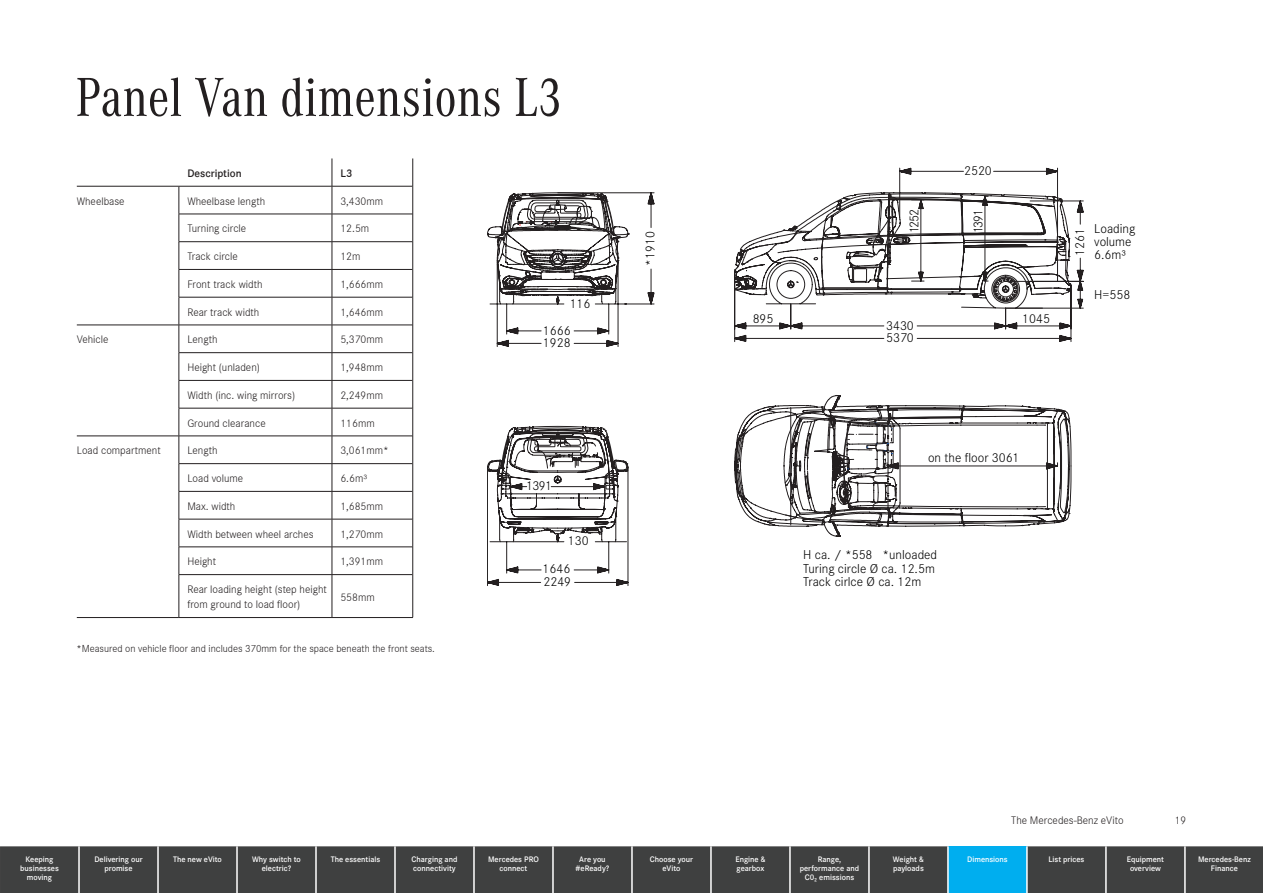
<style>
.page{position:relative;width:1263px;height:893px;background:#fff}
.page>*{position:absolute;margin:0;border:0;box-sizing:border-box;transform-origin:0 0}
.t1{font:57px "Daimler CAC";color:#231f20}
.t2{font:300 13.35px/13.4px "Daimler CS";color:#000001}
.t3{font:300 11.25px/15.1px "Daimler CS";color:#231f20}
.t4{font:600 11.25px "Daimler CS";color:#231f20}
.t5{font:300 10.5px "Daimler CS";color:#231f20}
.Contents_cell{font:600 8.25px/9px "Daimler CS";color:#fff;text-align:center}
</style>
<div class="page">
<svg style="left:77px;top:158px;width:335px;height:459px"></svg>
<hr style="left:77px;top:186px;width:102px;height:1px;background:#231f20">
<hr style="left:179px;top:186px;width:153px;height:1px;background:#231f20">
<hr style="left:332px;top:186px;width:81px;height:1px;background:#231f20">
<hr style="left:179px;top:214px;width:153px;height:1px;background:#231f20">
<hr style="left:332px;top:214px;width:81px;height:1px;background:#231f20">
<hr style="left:179px;top:241px;width:153px;height:1px;background:#231f20">
<hr style="left:332px;top:241px;width:81px;height:1px;background:#231f20">
<hr style="left:179px;top:269px;width:153px;height:1px;background:#231f20">
<hr style="left:332px;top:269px;width:81px;height:1px;background:#231f20">
<hr style="left:179px;top:297px;width:153px;height:1px;background:#231f20">
<hr style="left:332px;top:297px;width:81px;height:1px;background:#231f20">
<hr style="left:77px;top:325px;width:102px;height:1px;background:#231f20">
<hr style="left:179px;top:325px;width:153px;height:1px;background:#231f20">
<hr style="left:332px;top:325px;width:81px;height:1px;background:#231f20">
<hr style="left:179px;top:352px;width:153px;height:1px;background:#231f20">
<hr style="left:332px;top:352px;width:81px;height:1px;background:#231f20">
<hr style="left:179px;top:380px;width:153px;height:1px;background:#231f20">
<hr style="left:332px;top:380px;width:81px;height:1px;background:#231f20">
<hr style="left:179px;top:408px;width:153px;height:1px;background:#231f20">
<hr style="left:332px;top:408px;width:81px;height:1px;background:#231f20">
<hr style="left:77px;top:436px;width:102px;height:1px;background:#231f20">
<hr style="left:179px;top:436px;width:153px;height:1px;background:#231f20">
<hr style="left:332px;top:436px;width:81px;height:1px;background:#231f20">
<hr style="left:179px;top:463px;width:153px;height:1px;background:#231f20">
<hr style="left:332px;top:463px;width:81px;height:1px;background:#231f20">
<hr style="left:179px;top:491px;width:153px;height:1px;background:#231f20">
<hr style="left:332px;top:491px;width:81px;height:1px;background:#231f20">
<hr style="left:179px;top:519px;width:153px;height:1px;background:#231f20">
<hr style="left:332px;top:519px;width:81px;height:1px;background:#231f20">
<hr style="left:179px;top:547px;width:153px;height:1px;background:#231f20">
<hr style="left:332px;top:547px;width:81px;height:1px;background:#231f20">
<hr style="left:179px;top:574px;width:153px;height:1px;background:#231f20">
<hr style="left:332px;top:574px;width:81px;height:1px;background:#231f20">
<hr style="left:77px;top:617px;width:102px;height:1px;background:#231f20">
<hr style="left:179px;top:617px;width:153px;height:1px;background:#231f20">
<hr style="left:332px;top:617px;width:81px;height:1px;background:#231f20">
<svg style="left:179px;top:186px;width:1px;height:388px"></svg>
<hr style="left:179px;top:575px;width:1px;height:42px;background:#231f20">
<hr style="left:332px;top:575px;width:1px;height:42px;background:#231f20">
<svg style="left:332px;top:158px;width:1px;height:416px"></svg>
<svg style="left:412px;top:158px;width:1px;height:417px"></svg>
<hr style="left:412px;top:575px;width:1px;height:42px;background:#231f20">
<svg style="left:741px;top:395px;width:331px;height:142px"></svg>
<svg style="left:886px;top:395px;width:172px;height:115px"></svg>
<svg style="left:887px;top:395px;width:159px;height:142px"></svg>
<svg style="left:1072px;top:200px;width:12px;height:109px"></svg>
<svg style="left:734px;top:167px;width:338px;height:175px"></svg>
<svg style="left:489px;top:192px;width:166px;height:144px"></svg>
<svg style="left:734px;top:426px;width:22px;height:111px"></svg>
<svg style="left:487px;top:336px;width:142px;height:250px"></svg>
<div style="left:0;top:846px;width:1262px;height:47px;background:#3f4040"></div>
<div style="left:948px;top:846px;width:79px;height:47px;background:#00aeef"></div>
<hr style="left:78px;top:846px;width:2px;height:47px;background:#fff">
<hr style="left:157px;top:846px;width:2px;height:47px;background:#fff">
<hr style="left:236px;top:846px;width:2px;height:47px;background:#fff">
<hr style="left:315px;top:846px;width:2px;height:47px;background:#fff">
<hr style="left:394px;top:846px;width:2px;height:47px;background:#fff">
<hr style="left:473px;top:846px;width:2px;height:47px;background:#fff">
<hr style="left:552px;top:846px;width:2px;height:47px;background:#fff">
<hr style="left:631px;top:846px;width:2px;height:47px;background:#fff">
<hr style="left:710px;top:846px;width:2px;height:47px;background:#fff">
<hr style="left:789px;top:846px;width:2px;height:47px;background:#fff">
<hr style="left:868px;top:846px;width:2px;height:47px;background:#fff">
<hr style="left:1105px;top:846px;width:2px;height:47px;background:#fff">
<hr style="left:1184px;top:846px;width:2px;height:47px;background:#fff">
<hr style="left:947px;top:846px;width:2px;height:47px;background:#fff">
<hr style="left:1026px;top:846px;width:2px;height:47px;background:#fff">
<p class="t1" style="left:76px;top:58px;width:488px">Panel Van dimensions L3</p>
<p class="t4" style="left:187px;top:165px;width:56px">Description</p>
<p class="t4" style="left:340px;top:165px;width:13px">L3</p>
<p class="t3" style="left:77px;top:193px;width:49px">Wheelbase</p>
<p class="t3" style="left:187px;top:193px;width:79px">Wheelbase length</p>
<p class="t3" style="left:340px;top:193px;width:44px">3,430mm</p>
<p class="t3" style="left:187px;top:220px;width:60px">Turning circle</p>
<p class="t3" style="left:340px;top:220px;width:30px">12.5m</p>
<p class="t3" style="left:187px;top:248px;width:52px">Track circle</p>
<p class="t3" style="left:340px;top:248px;width:22px">12m</p>
<p class="t3" style="left:187px;top:276px;width:77px">Front track width</p>
<p class="t3" style="left:340px;top:276px;width:44px">1,666mm</p>
<p class="t3" style="left:187px;top:304px;width:74px">Rear track width</p>
<p class="t3" style="left:340px;top:304px;width:44px">1,646mm</p>
<p class="t3" style="left:77px;top:331px;width:33px">Vehicle</p>
<p class="t3" style="left:187px;top:331px;width:32px">Length</p>
<p class="t3" style="left:340px;top:331px;width:44px">5,370mm</p>
<p class="t3" style="left:187px;top:359px;width:74px">Height (unladen)</p>
<p class="t3" style="left:340px;top:359px;width:44px">1,948mm</p>
<p class="t3" style="left:187px;top:387px;width:109px">Width (inc. wing mirrors)</p>
<p class="t3" style="left:340px;top:387px;width:44px">2,249mm</p>
<p class="t3" style="left:187px;top:415px;width:80px">Ground clearance</p>
<p class="t3" style="left:340px;top:415px;width:36px">116mm</p>
<p class="t3" style="left:77px;top:442px;width:86px">Load compartment</p>
<p class="t3" style="left:187px;top:442px;width:32px">Length</p>
<p class="t3" style="left:340px;top:442px;width:50px">3,061mm*</p>
<p class="t3" style="left:187px;top:470px;width:57px">Load volume</p>
<p class="t3" style="left:340px;top:470px;width:28px">6.6m3</p>
<p class="t3" style="left:187px;top:498px;width:49px">Max. width</p>
<p class="t3" style="left:340px;top:498px;width:44px">1,685mm</p>
<p class="t3" style="left:187px;top:525px;width:128px">Width between wheel arches</p>
<p class="t3" style="left:340px;top:525px;width:44px">1,270mm</p>
<p class="t3" style="left:187px;top:553px;width:30px">Height</p>
<p class="t3" style="left:340px;top:553px;width:44px">1,391mm</p>
<p class="t3" style="left:187px;top:581px;width:141px">Rear loading height (step height from ground to load floor)</p>
<p class="t3" style="left:340px;top:589px;width:36px">558mm</p>
<p class="t5" style="left:77px;top:641px;width:360px">*Measured on vehicle floor and includes 370mm for the space beneath the front seats.</p>
<p class="t2" style="left:543px;top:289px;width:49px;line-height:27px;text-indent:27px">116<br>1666</p>
<p class="t2" style="left:543px;top:335px;width:29px">1928</p>
<p class="t2" style="left:526px;top:479px;width:28px">1391</p>
<p class="t2" style="left:568px;top:533px;width:22px">130</p>
<p class="t2" style="left:543px;top:561px;width:29px">1646</p>
<p class="t2" style="left:543px;top:574px;width:29px">2249</p>
<p class="t2" style="left:642px;top:266px;width:36px;rotate:-90deg">*1910</p>
<p class="t2" style="left:753px;top:311px;width:22px">895</p>
<p class="t2" style="left:964px;top:163px;width:29px">2520</p>
<p class="t2" style="left:907px;top:233px;width:25px;rotate:-90deg">1252</p>
<p class="t2" style="left:970px;top:233px;width:25px;rotate:-90deg">1391</p>
<p class="t2" style="left:886px;top:319px;width:29px;line-height:12px">3430<br>5370</p>
<p class="t2" style="left:1022px;top:311px;width:29px">1045</p>
<p class="t2" style="left:1072px;top:256px;width:29px;rotate:-90deg">1261</p>
<p class="t2" style="left:1094px;top:221px;width:43px">Loading volume<br>6.6m3</p>
<p class="t2" style="left:1094px;top:287px;width:38px">H=558</p>
<p class="t2" style="left:928px;top:451px;width:93px">on the floor 3061</p>
<p class="t2" style="left:803px;top:547px;width:135px">H ca. / *558 *unloaded<br>Turing circle Ø ca. 12.5m<br>Track cirlce Ø ca. 12m</p>
<p class="Contents_cell" style="left:20px;top:854px;width:40px">Keeping businesses moving</p>
<p class="Contents_cell" style="left:94px;top:854px;width:50px">Delivering our promise</p>
<p class="Contents_cell" style="left:173px;top:854px;width:50px">The new eVito</p>
<p class="Contents_cell" style="left:252px;top:854px;width:50px">Why switch to electric?</p>
<p class="Contents_cell" style="left:331px;top:854px;width:51px">The essentials</p>
<p class="Contents_cell" style="left:411px;top:854px;width:47px;text-align:left">Charging and connectivity</p>
<p class="Contents_cell" style="left:488px;top:854px;width:52px">Mercedes PRO connect</p>
<p class="Contents_cell" style="left:576px;top:854px;width:35px">Are you #eReady?</p>
<p class="Contents_cell" style="left:650px;top:854px;width:45px">Choose your</p>
<p class="Contents_cell" style="left:662px;top:863px;width:19px">eVito</p>
<p class="t3" style="left:1011px;top:812px;width:114px">The Mercedes-Benz eVito</p>
<p class="t3" style="left:1175px;top:812px;width:13px">19</p>
<p class="Contents_cell" style="left:735px;top:854px;width:32px">Engine &amp;</p>
<p class="Contents_cell" style="left:737px;top:863px;width:29px">gearbox</p>
<p class="Contents_cell" style="left:800px;top:854px;width:61px">Range, performance and<br>C0₂ emissions</p>
<p class="Contents_cell" style="left:893px;top:854px;width:32px;text-align:left">Weight &amp; payloads</p>
<p class="Contents_cell" style="left:967px;top:854px;width:42px">Dimensions</p>
<p class="Contents_cell" style="left:1048px;top:854px;width:37px">List prices</p>
<p class="Contents_cell" style="left:1127px;top:854px;width:39px">Equipment overview</p>
<p class="Contents_cell" style="left:1198px;top:854px;width:54px">Mercedes-Benz<br>Finance</p>
</div>
